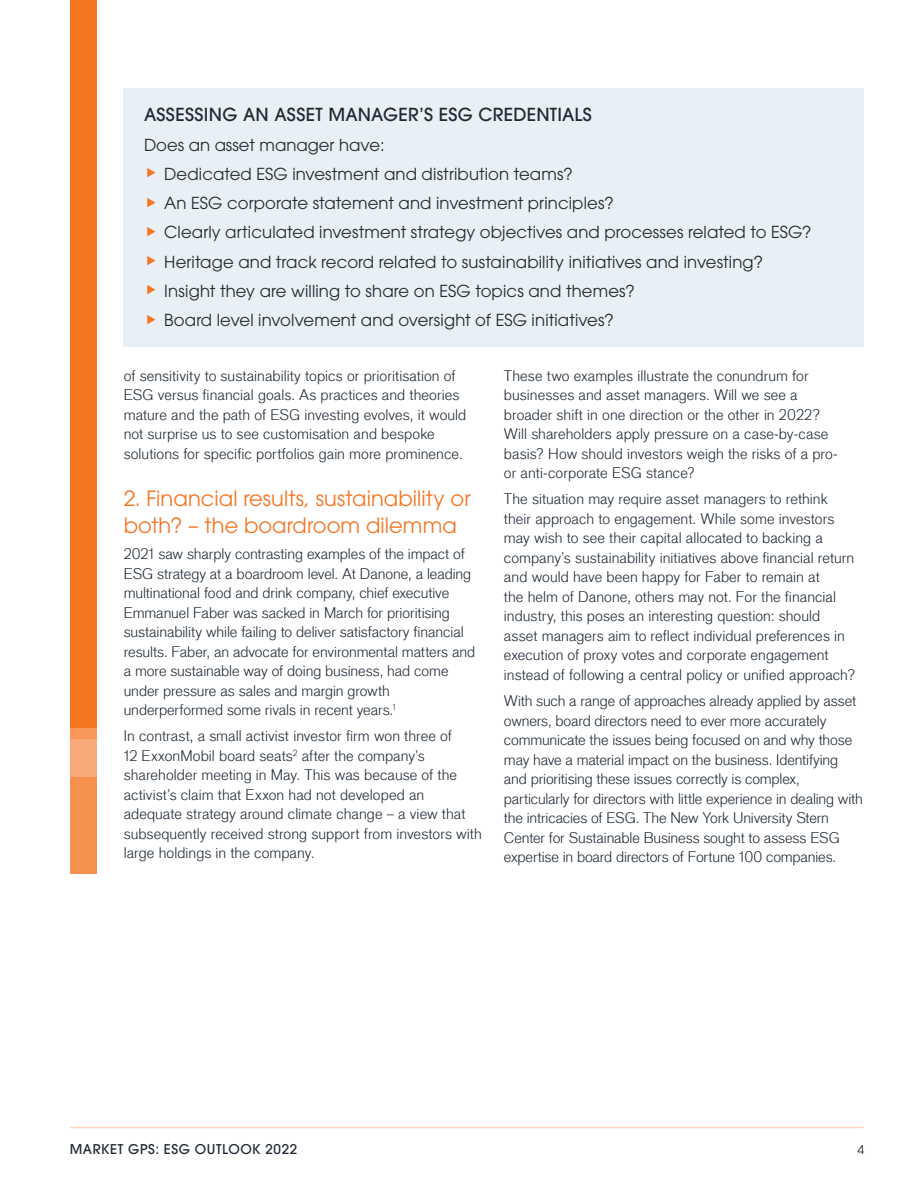
<style>
.page{position:relative;width:918px;height:1188px;background:#fff}
.page>*{position:absolute;margin:0;border:0;box-sizing:border-box;transform-origin:0 0}
.H1_Tangerine{font:21px/27px "ITC Avant Garde Std";letter-spacing:.005em;color:#f57523}
.Callout_1{font:500 18px "ITC Avant Garde Pro";letter-spacing:.015em;color:#202a36}
.Callout_2{font:16.5px "ITC Avant Garde Std";letter-spacing:.005em;color:#202a36}
.Body{font:300 15px/19.5px "Applied Sans Pro";color:#202a36}
.Page_Header{font:500 13.5px "ITC Avant Garde Pro";letter-spacing:.045em;color:#202a36}
.Page_Header-2{font:12px "ITC Avant Garde Std";color:#202a36}
</style>
<div class="page">
<div style="left:70px;top:0;width:27px;height:874px;background:#f57523"></div>
<div style="left:70px;top:739px;width:27px;height:135px;background:#f6904e"></div>
<svg style="left:70px;top:728px;width:27px;height:49px"></svg>
<hr style="left:70px;top:1127px;width:794px;height:1px;background:#ffd5bd">
<div style="left:124px;top:88px;width:740px;height:258px;background:#e9f0f5"></div>
<p class="Callout_1" style="left:144px;top:103px;width:449px">ASSESSING AN ASSET MANAGER’S ESG CREDENTIALS</p>
<p class="Callout_2" style="left:144px;top:134px;width:242px">Does an asset manager have:</p>
<p class="Callout_2" style="left:164px;top:164px;width:410px">Dedicated ESG investment and distribution teams?</p>
<p class="Callout_2" style="left:164px;top:193px;width:451px">An ESG corporate statement and investment principles?</p>
<p class="Callout_2" style="left:164px;top:222px;width:649px">Clearly articulated investment strategy objectives and processes related to ESG?</p>
<p class="Callout_2" style="left:164px;top:251px;width:600px">Heritage and track record related to sustainability initiatives and investing?</p>
<p class="Callout_2" style="left:164px;top:281px;width:472px">Insight they are willing to share on ESG topics and themes?</p>
<p class="Callout_2" style="left:164px;top:310px;width:451px">Board level involvement and oversight of ESG initiatives?</p>
<p class="Body" style="left:124px;top:366px;width:344px">of sensitivity to sustainability topics or prioritisation of ESG versus financial goals. As practices and theories mature and the path of ESG investing evolves, it would not surprise us to see customisation and bespoke solutions for specific portfolios gain more prominence.</p>
<p class="H1_Tangerine" style="left:124px;top:484px;width:348px">2. Financial results, sustainability or both? – the boardroom dilemma</p>
<p class="Body" style="left:124px;top:544px;width:353px">2021 saw sharply contrasting examples of the impact of ESG strategy at a boardroom level. At Danone, a leading multinational food and drink company, chief executive Emmanuel Faber was sacked in March for prioritising sustainability while failing to deliver satisfactory financial results. Faber, an advocate for environmental matters and a more sustainable way of doing business, had come under pressure as sales and margin growth underperformed some rivals in recent years.<sup>1</sup></p>
<p class="Body" style="left:124px;top:726px;width:360px">In contrast, a small activist investor firm won three of<br>12 ExxonMobil board seats<sup>2</sup> after the company’s shareholder meeting in May. This was because of the activist’s claim that Exxon had not developed an adequate strategy around climate change – a view that subsequently received strong support from investors with large holdings in the company.</p>
<p class="Body" style="left:504px;top:366px;width:335px">These two examples illustrate the conundrum for businesses and asset managers. Will we see a broader shift in one direction or the other in 2022?<br>Will shareholders apply pressure on a case-by-case basis? How should investors weigh the risks of a pro&shy;or anti-corporate ESG stance?</p>
<p class="Body" style="left:504px;top:489px;width:353px">The situation may require asset managers to rethink their approach to engagement. While some investors may wish to see their capital allocated to backing a company’s sustainability initiatives above financial return and would have been happy for Faber to remain at<br>the helm of Danone, others may not. For the financial industry, this poses an interesting question: should asset managers aim to reflect individual preferences in execution of proxy votes and corporate engagement instead of following a central policy or unified approach?</p>
<p class="Body" style="left:504px;top:691px;width:360px">With such a range of approaches already applied by asset owners, board directors need to ever more accurately communicate the issues being focused on and why those may have a material impact on the business. Identifying and prioritising these issues correctly is complex, particularly for directors with little experience in dealing with the intricacies of ESG. The New York University Stern Center for Sustainable Business sought to assess ESG expertise in board directors of Fortune 100 companies.</p>
<p class="Page_Header" style="left:70px;top:1141px;width:229px">MARKET GPS: ESG OUTLOOK 2022</p>
<p class="Page_Header-2" style="left:857px;top:1142px;width:8px">4</p>
</div>
